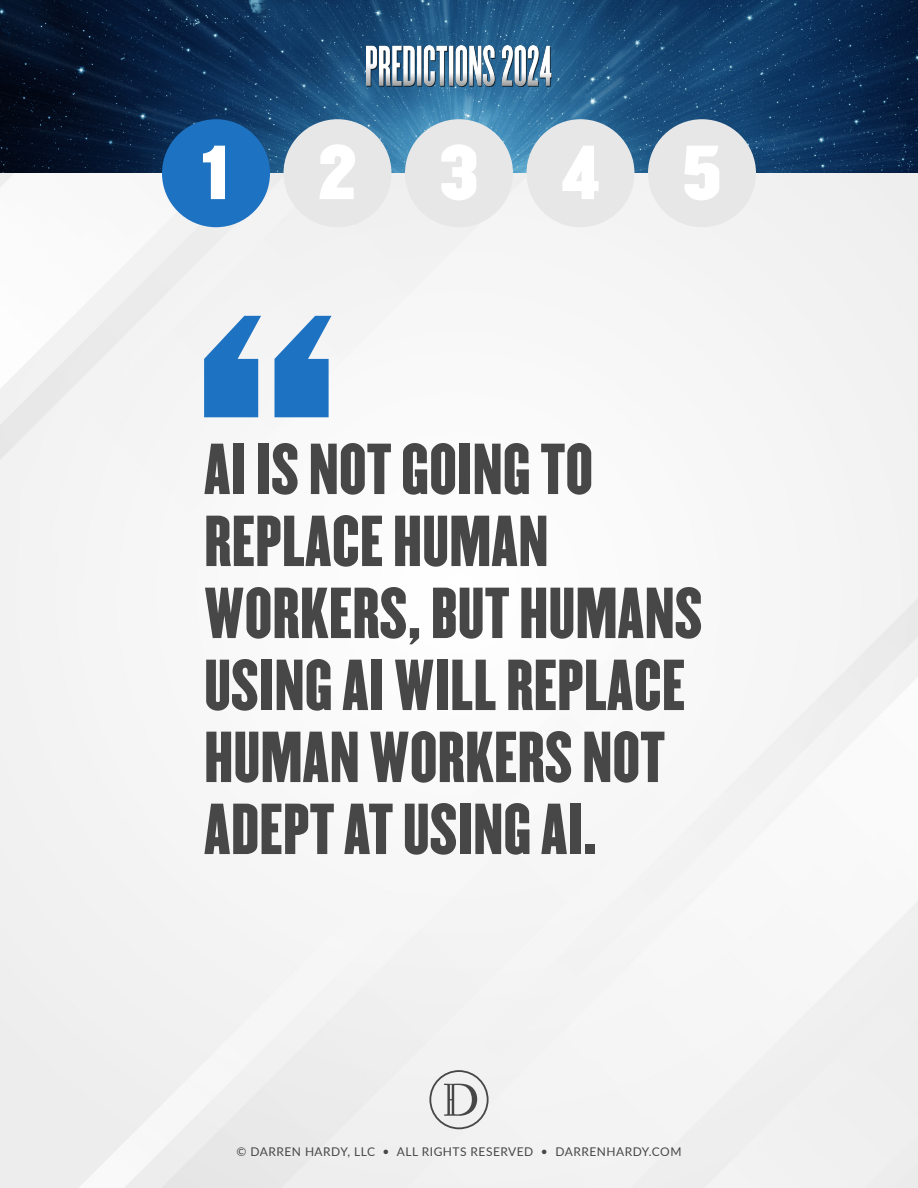
<style>
.page{position:relative;width:918px;height:1188px;background:#fff}
.page>*{position:absolute;margin:0;border:0;box-sizing:border-box;transform-origin:0 0}
.t1{font:66.75px "Champion Gothic Middleweight";color:#fff}
.t2{font:63px/72px "Champion Gothic Lightweight";color:#474747}
.t3{font:12px "Lato";letter-spacing:.04em;color:#474747}
</style>
<div class="page">
<div style="left:0;top:172px;width:918px;height:1016px;background:#f5f5f5"></div>
<svg style="left:429px;top:1070px;width:60px;height:59px"></svg>
<svg style="left:204px;top:316px;width:127px;height:101px"></svg>
<img style="left:0;top:0;width:918px;height:172px">
<img style="left:366px;top:46px;width:186px;height:40px">
<div style="left:162px;top:119px;width:108px;height:108px;background:#1d72c2;border-radius:50%"></div>
<div style="left:284px;top:119px;width:108px;height:108px;background:#e7e7e7;border-radius:50%"></div>
<div style="left:405px;top:119px;width:108px;height:108px;background:#e7e7e7;border-radius:50%"></div>
<div style="left:526px;top:119px;width:108px;height:108px;background:#e7e7e7;border-radius:50%"></div>
<div style="left:648px;top:119px;width:108px;height:108px;background:#e7e7e7;border-radius:50%"></div>
<p class="t1" style="left:200px;top:118px;width:34px">1</p>
<p class="t1" style="left:318px;top:118px;width:40px">2</p>
<p class="t1" style="left:440px;top:118px;width:40px">3</p>
<p class="t1" style="left:561px;top:118px;width:40px">4</p>
<p class="t1" style="left:682px;top:118px;width:41px">5</p>
<p class="t2" style="left:204px;top:429px;width:500px">AI IS NOT GOING TO<br>REPLACE HUMAN<br>WORKERS, BUT HUMANS<br>USING AI WILL REPLACE<br>HUMAN WORKERS NOT<br>ADEPT AT USING AI.</p>
<p class="t3" style="left:236px;top:1143px;width:447px">© DARREN HARDY, LLC • ALL RIGHTS RESERVED • DARRENHARDY.COM</p>
</div>
